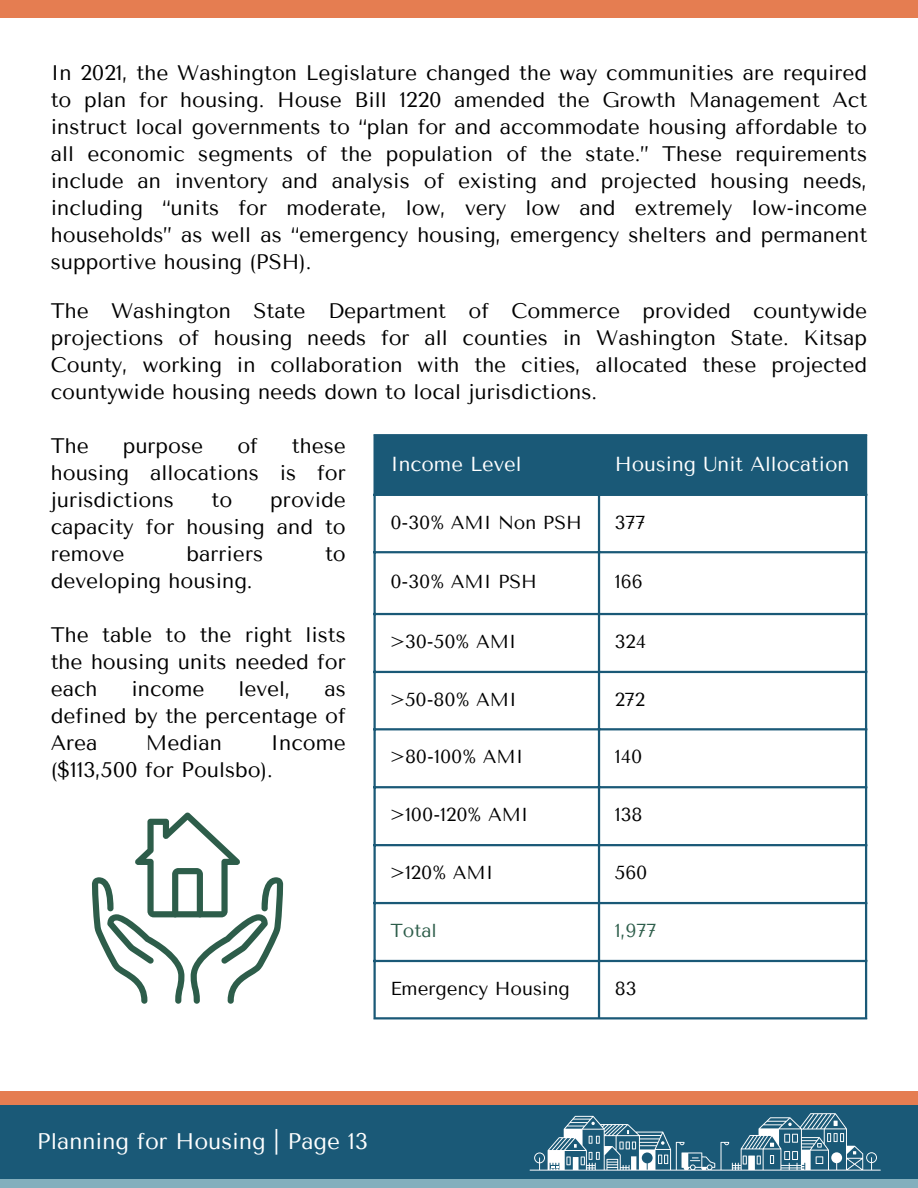
<style>
.page{position:relative;width:918px;height:1188px;background:#fff}
.page>*{position:absolute;margin:0;border:0;box-sizing:border-box;transform-origin:0 0}
.t1{font:22.5px "Tenor Sans";color:#fff}
.t2{font:21px/27px "Tenor Sans";color:#000;text-align:justify}
.t3{font:20.25px "Tenor Sans";color:#fff}
.t4{font:18.75px "Tenor Sans";color:#000}
.t5{font:18.75px "Tenor Sans";color:#2d5d4a}
</style>
<div class="page">
<div style="left:0;top:1113px;width:918px;height:75px;background:#83afbd"></div>
<div style="left:0;top:1091px;width:918px;height:75px;background:#e57d51"></div>
<div style="left:0;top:1105px;width:918px;height:74px;background:#1a5977"></div>
<svg style="left:530px;top:1113px;width:351px;height:58px"></svg>
<div style="left:0;top:0;width:918px;height:18px;background:#e57d51"></div>
<div style="left:376px;top:436px;width:489px;height:58px;background:#1a5977"></div>
<hr style="left:373px;top:436px;width:3px;height:581px;background:#1a5977">
<hr style="left:598px;top:436px;width:2px;height:581px;background:#1a5977">
<hr style="left:865px;top:436px;width:2px;height:581px;background:#1a5977">
<hr style="left:373px;top:434px;width:494px;height:2px;background:#1a5977">
<hr style="left:373px;top:494px;width:494px;height:2px;background:#1a5977">
<hr style="left:373px;top:551px;width:494px;height:2px;background:#1a5977">
<hr style="left:373px;top:613px;width:494px;height:2px;background:#1a5977">
<hr style="left:373px;top:671px;width:494px;height:2px;background:#1a5977">
<hr style="left:373px;top:728px;width:494px;height:2px;background:#1a5977">
<hr style="left:373px;top:786px;width:494px;height:2px;background:#1a5977">
<hr style="left:373px;top:844px;width:494px;height:2px;background:#1a5977">
<hr style="left:373px;top:902px;width:494px;height:2px;background:#1a5977">
<hr style="left:373px;top:960px;width:494px;height:2px;background:#1a5977">
<hr style="left:373px;top:1017px;width:494px;height:2px;background:#1a5977">
<svg style="left:92px;top:812px;width:191px;height:192px"></svg>
<p class="t2" style="left:51px;top:59px;width:818px">In 2021, the Washington Legislature changed the way communities are required to plan for housing. House Bill 1220 amended the Growth Management Act instruct local governments to “plan for and accommodate housing affordable to all economic segments of the population of the state.” These requirements include an inventory and analysis of existing and projected housing needs, including “units for moderate, low, very low and extremely low-income households” as well as “emergency housing, emergency shelters and permanent supportive housing (PSH).</p>
<p class="t2" style="left:51px;top:298px;width:818px">The Washington State Department of Commerce provided countywide projections of housing needs for all counties in Washington State. Kitsap County, working in collaboration with the cities, allocated these projected countywide housing needs down to local jurisdictions.</p>
<p class="t2" style="left:51px;top:433px;width:39px">The</p>
<p class="t2" style="left:123px;top:433px;width:82px">purpose</p>
<p class="t2" style="left:237px;top:433px;width:22px">of</p>
<p class="t2" style="left:51px;top:433px;width:297px;text-indent:241px">these housing allocations is for jurisdictions</p>
<p class="t2" style="left:51px;top:487px;width:297px;text-indent:220px">provide capacity for housing and to remove</p>
<p class="t2" style="left:212px;top:487px;width:22px">to</p>
<p class="t2" style="left:186px;top:541px;width:78px">barriers</p>
<p class="t2" style="left:325px;top:541px;width:22px">to</p>
<p class="t2" style="left:51px;top:568px;width:203px">developing housing.</p>
<p class="t2" style="left:51px;top:622px;width:297px">The table to the right lists the housing units needed for each</p>
<p class="t2" style="left:131px;top:676px;width:75px">income</p>
<p class="t2" style="left:238px;top:676px;width:54px">level,</p>
<p class="t2" style="left:51px;top:676px;width:297px;text-indent:274px">as defined by the percentage of Area</p>
<p class="t2" style="left:146px;top:730px;width:78px">Median</p>
<p class="t2" style="left:51px;top:730px;width:297px;text-indent:220px">Income ($113,500 for Poulsbo).</p>
<p class="t3" style="left:390px;top:453px;width:133px">Income Level</p>
<p class="t3" style="left:615px;top:453px;width:236px">Housing Unit Allocation</p>
<p class="t4" style="left:390px;top:511px;width:193px">0-30% AMI Non PSH</p>
<p class="t4" style="left:615px;top:511px;width:32px">377</p>
<p class="t4" style="left:390px;top:571px;width:148px">0-30% AMI PSH</p>
<p class="t4" style="left:615px;top:571px;width:29px">166</p>
<p class="t4" style="left:390px;top:631px;width:128px">&gt;30-50% AMI</p>
<p class="t4" style="left:615px;top:631px;width:33px">324</p>
<p class="t4" style="left:390px;top:688px;width:128px">&gt;50-80% AMI</p>
<p class="t4" style="left:615px;top:688px;width:32px">272</p>
<p class="t4" style="left:390px;top:746px;width:135px">&gt;80-100% AMI</p>
<p class="t4" style="left:615px;top:746px;width:29px">140</p>
<p class="t4" style="left:390px;top:804px;width:140px">&gt;100-120% AMI</p>
<p class="t4" style="left:615px;top:804px;width:29px">138</p>
<p class="t4" style="left:390px;top:862px;width:105px">&gt;120% AMI</p>
<p class="t4" style="left:615px;top:862px;width:34px">560</p>
<p class="t5" style="left:390px;top:920px;width:48px">Total</p>
<p class="t5" style="left:615px;top:920px;width:43px">1,977</p>
<p class="t4" style="left:390px;top:977px;width:181px">Emergency Housing</p>
<p class="t4" style="left:615px;top:977px;width:23px">83</p>
<p class="t1" style="left:37px;top:1128px;width:332px">Planning for Housing | Page 13</p>
</div>
